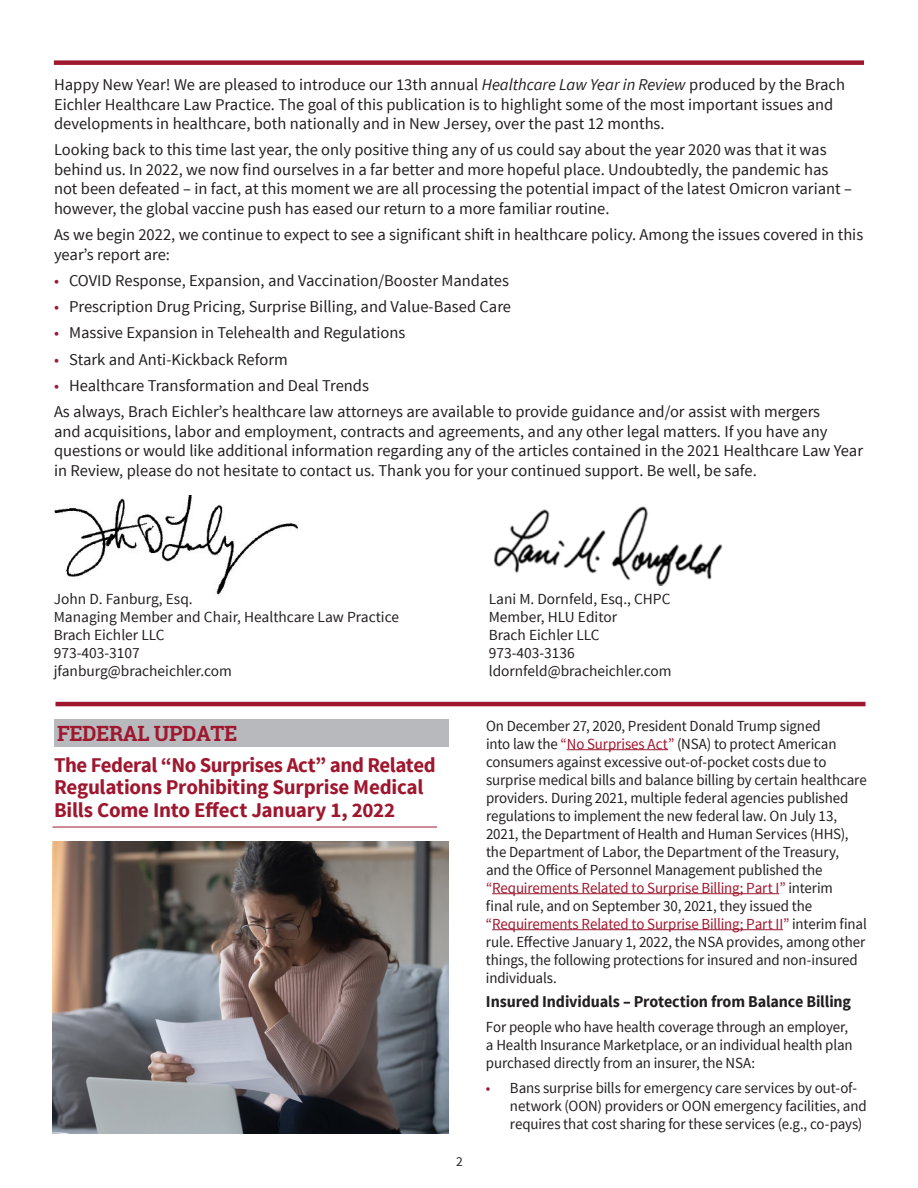
<style>
.page{position:relative;width:918px;height:1188px;background:#fff}
.page>*{position:absolute;margin:0;border:0;box-sizing:border-box;transform-origin:0 0}
.Head_Wine_17_19_Un{font:700 21px/22.5px "Source Sans Pro";letter-spacing:-.015em;color:#9f172e}
.Head_Wine_17_19_Un-2{font:700 21px "Roboto Slab";letter-spacing:-.02em;color:#9f172e}
.t1{font:16.5px/19.5px "Source Sans Pro";color:#231f20}
.Head_Wine_17_19_Un-3{font:700 16.5px "Source Sans Pro";letter-spacing:-.01em;color:#231f20}
.Head_Wine_17_19_Un-4{font:15.3px/18px "Source Sans Pro";letter-spacing:-.005em;color:#231f20}
.t2{font:13.5px "Source Sans Pro";color:#231f20}
.s1{font-style:italic}
.s2{color:#9e1c31}
.s3{color:#9f172e}
</style>
<div class="page">
<hr style="left:56px;top:702px;width:810px;height:4px;background:#9f172e">
<div style="left:54px;top:60px;width:810px;height:5px;background:#9f172e"></div>
<img style="left:54px;top:495px;width:245px;height:102px">
<img style="left:494px;top:506px;width:229px;height:80px">
<div style="left:54px;top:719px;width:394px;height:27px;background:#b8b9bc"></div>
<hr style="left:52px;top:827px;width:385px;height:1px;background:#9f172e">
<hr style="left:567px;top:749px;width:101px;height:1px;background:#9f172e">
<hr style="left:492px;top:893px;width:287px;height:1px;background:#9f172e">
<hr style="left:492px;top:929px;width:291px;height:1px;background:#9f172e">
<img style="left:52px;top:841px;width:396px;height:293px">
<p class="t1" style="left:54px;top:75px;width:793px">Happy New Year! We are pleased to introduce our 13th annual <span class="s1">Healthcare Law Year in Review</span> produced by the Brach<br>Eichler Healthcare Law Practice. The goal of this publication is to highlight some of the most important issues and developments in healthcare, both nationally and in New Jersey, over the past 12 months.</p>
<p class="t1" style="left:54px;top:140px;width:800px">Looking back to this time last year, the only positive thing any of us could say about the year 2020 was that it was behind us. In 2022, we now find ourselves in a far better and more hopeful place. Undoubtedly, the pandemic has not been defeated – in fact, at this moment we are all processing the potential impact of the latest Omicron variant – however, the global vaccine push has eased our return to a more familiar routine.</p>
<p class="t1" style="left:54px;top:225px;width:811px">As we begin 2022, we continue to expect to see a significant shift in healthcare policy. Among the issues covered in this year’s report are:</p>
<p class="t1" style="left:54px;top:271px;width:456px"><span class="s2">•</span> COVID Response, Expansion, and Vaccination/Booster Mandates</p>
<p class="t1" style="left:54px;top:297px;width:459px"><span class="s2">•</span> Prescription Drug Pricing, Surprise Billing, and Value-Based Care</p>
<p class="t1" style="left:54px;top:323px;width:353px"><span class="s2">•</span> Massive Expansion in Telehealth and Regulations</p>
<p class="t1" style="left:54px;top:350px;width:235px"><span class="s2">•</span> Stark and Anti-Kickback Reform</p>
<p class="t1" style="left:54px;top:376px;width:316px"><span class="s2">•</span> Healthcare Transformation and Deal Trends</p>
<p class="t1" style="left:54px;top:402px;width:811px">As always, Brach Eichler’s healthcare law attorneys are available to provide guidance and/or assist with mergers<br>and acquisitions, labor and employment, contracts and agreements, and any other legal matters. If you have any questions or would like additional information regarding any of the articles contained in the 2021 Healthcare Law Year in Review, please do not hesitate to contact us. Thank you for your continued support. Be well, be safe.</p>
<p class="Head_Wine_17_19_Un-4" style="left:54px;top:590px;width:140px">John D. Fanburg, Esq.</p>
<p class="Head_Wine_17_19_Un-4" style="left:54px;top:608px;width:347px">Managing Member and Chair, Healthcare Law Practice</p>
<p class="Head_Wine_17_19_Un-4" style="left:54px;top:626px;width:112px">Brach Eichler LLC</p>
<p class="Head_Wine_17_19_Un-4" style="left:54px;top:644px;width:87px">973-403-3107</p>
<p class="Head_Wine_17_19_Un-4" style="left:54px;top:662px;width:180px">jfanburg@bracheichler.com</p>
<p class="Head_Wine_17_19_Un-2" style="left:57px;top:719px;width:182px">FEDERAL UPDATE</p>
<p class="Head_Wine_17_19_Un" style="left:54px;top:754px;width:383px">The Federal “No Surprises Act” and Related<br>Regulations Prohibiting Surprise Medical<br>Bills Come Into Effect January 1, 2022</p>
<p class="t2" style="left:456px;top:1153px;width:8px">2</p>
<p class="Head_Wine_17_19_Un-4" style="left:489px;top:590px;width:183px">Lani M. Dornfeld, Esq., CHPC<br>Member, HLU Editor<br>Brach Eichler LLC</p>
<p class="Head_Wine_17_19_Un-4" style="left:489px;top:644px;width:87px">973-403-3136</p>
<p class="Head_Wine_17_19_Un-4" style="left:489px;top:662px;width:184px">ldornfeld@bracheichler.com</p>
<p class="Head_Wine_17_19_Un-4" style="left:486px;top:717px;width:382px">On December 27, 2020, President Donald Trump signed<br>into law the <span class="s3">“No Surprises Act”</span> (NSA) to protect American consumers against excessive out-of-pocket costs due to surprise medical bills and balance billing by certain healthcare providers. During 2021, multiple federal agencies published regulations to implement the new federal law. On July 13, 2021, the Department of Health and Human Services (HHS), the Department of Labor, the Department of the Treasury, and the Office of Personnel Management published the <span class="s3">“Requirements Related to Surprise Billing; Part I”</span> interim<br>final rule, and on September 30, 2021, they issued the <span class="s3">“Requirements Related to Surprise Billing; Part II”</span> interim final rule. Effective January 1, 2022, the NSA provides, among other things, the following protections for insured and non-insured individuals.</p>
<p class="Head_Wine_17_19_Un-3" style="left:486px;top:991px;width:367px">Insured Individuals – Protection from Balance Billing</p>
<p class="Head_Wine_17_19_Un-4" style="left:486px;top:1018px;width:368px">For people who have health coverage through an employer, a Health Insurance Marketplace, or an individual health plan purchased directly from an insurer, the NSA:</p>
<p class="Head_Wine_17_19_Un-4" style="left:510px;top:1079px;width:358px;text-indent:-24px"><span class="s3">•</span> Bans surprise bills for emergency care services by out-of&shy;network (OON) providers or OON emergency facilities, and requires that cost sharing for these services (e.g., co-pays)</p>
</div>
